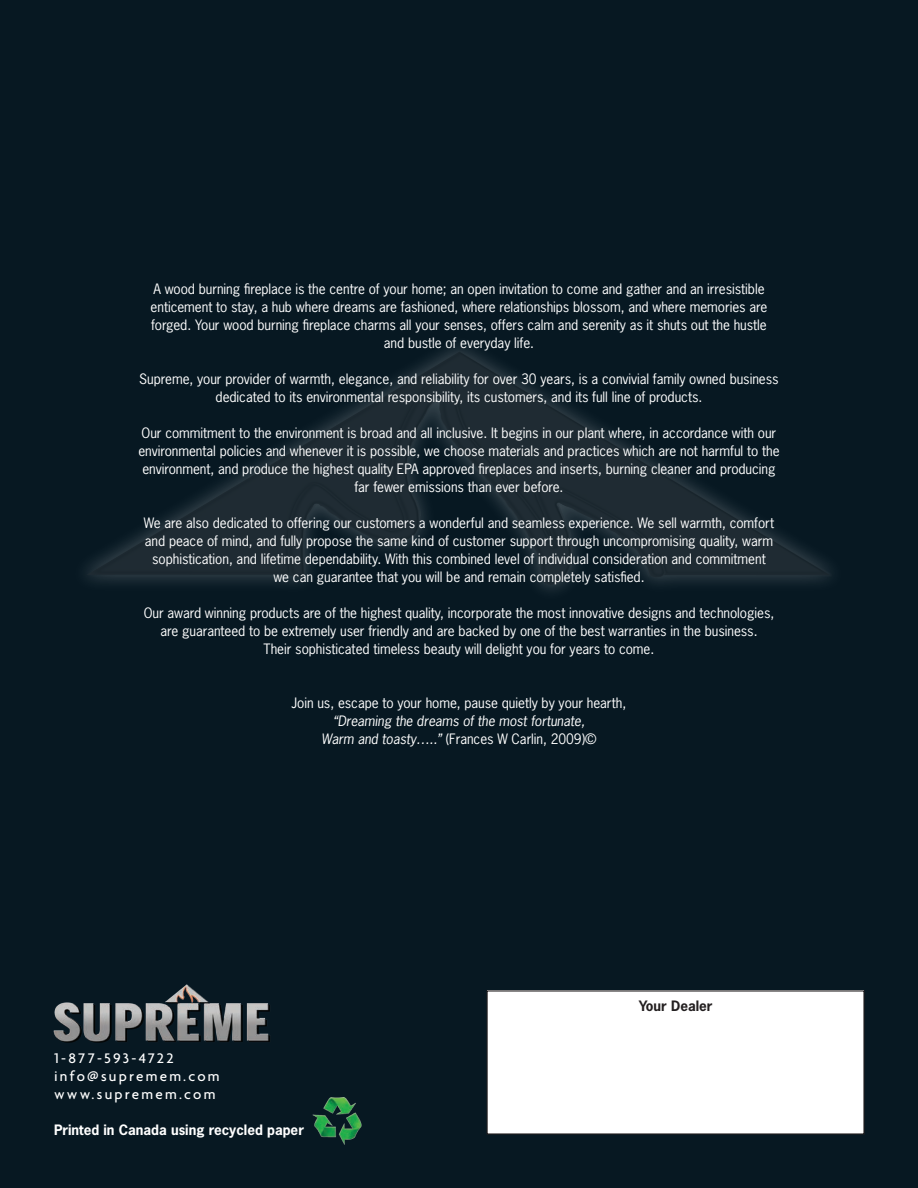
<style>
.page{position:relative;width:918px;height:1188px;background:#071822}
.page>*{position:absolute;margin:0;border:0;box-sizing:border-box;transform-origin:0 0}
.t1{font:500 15px "Agenda";letter-spacing:.15em;color:#fff}
.t2{font:13.5px/18px "News Gothic";letter-spacing:-.005em;color:#fff;text-align:center}
.t3{font:italic 13.5px "News Gothic";letter-spacing:-.005em;color:#fff}
.t4{font:700 13.5px "News Gothic";color:#fff}
.t5{font:700 13.5px "News Gothic";color:#231f20}
.s1{font-style:italic}
</style>
<div class="page">
<img style="left:86px;top:346px;width:746px;height:245px">
<div style="left:487px;top:991px;width:377px;height:143px;background:#fff"></div>
<div style="left:487px;top:990px;width:378px;height:145px;border:1px solid #231f20"></div>
<img style="left:312px;top:1097px;width:50px;height:48px">
<img style="left:53px;top:984px;width:217px;height:59px">
<p class="t2" style="left:151px;top:279px;width:618px">A wood burning fireplace is the centre of your home; an open invitation to come and gather and an irresistible enticement to stay, a hub where dreams are fashioned, where relationships blossom, and where memories are forged. Your wood burning fireplace charms all your senses, offers calm and serenity as it shuts out the hustle and bustle of everyday life.</p>
<p class="t2" style="left:139px;top:369px;width:641px">Supreme, your provider of warmth, elegance, and reliability for over 30 years, is a convivial family owned business dedicated to its environmental responsibility, its customers, and its full line of products.</p>
<p class="t2" style="left:138px;top:423px;width:643px">Our commitment to the environment is broad and all inclusive. It begins in our plant where, in accordance with our environmental policies and whenever it is possible, we choose materials and practices which are not harmful to the environment, and produce the highest quality EPA approved fireplaces and inserts, burning cleaner and producing far fewer emissions than ever before.</p>
<p class="t2" style="left:144px;top:513px;width:632px">We are also dedicated to offering our customers a wonderful and seamless experience. We sell warmth, comfort and peace of mind, and fully propose the same kind of customer support through uncompromising quality, warm sophistication, and lifetime dependability. With this combined level of individual consideration and commitment we can guarantee that you will be and remain completely satisfied.</p>
<p class="t2" style="left:144px;top:603px;width:632px">Our award winning products are of the highest quality, incorporate the most innovative designs and technologies, are guaranteed to be extremely user friendly and are backed by one of the best warranties in the business.<br>Their sophisticated timeless beauty will delight you for years to come.</p>
<p class="t2" style="left:292px;top:693px;width:336px">Join us, escape to your home, pause quietly by your hearth,</p>
<p class="t3" style="left:333px;top:712px;width:253px">“Dreaming the dreams of the most fortunate,</p>
<p class="t2" style="left:322px;top:729px;width:276px"><span class="s1">Warm and toasty…..”</span> (Frances W Carlin, 2009)©</p>
<p class="t1" style="left:54px;top:1049px;width:121px">1-877-593-4722</p>
<p class="t1" style="left:54px;top:1067px;width:167px">info@supremem.com</p>
<p class="t1" style="left:54px;top:1085px;width:163px">www.supremem.com</p>
<p class="t4" style="left:54px;top:1121px;width:251px">Printed in Canada using recycled paper</p>
<p class="t5" style="left:639px;top:997px;width:75px">Your Dealer</p>
</div>
